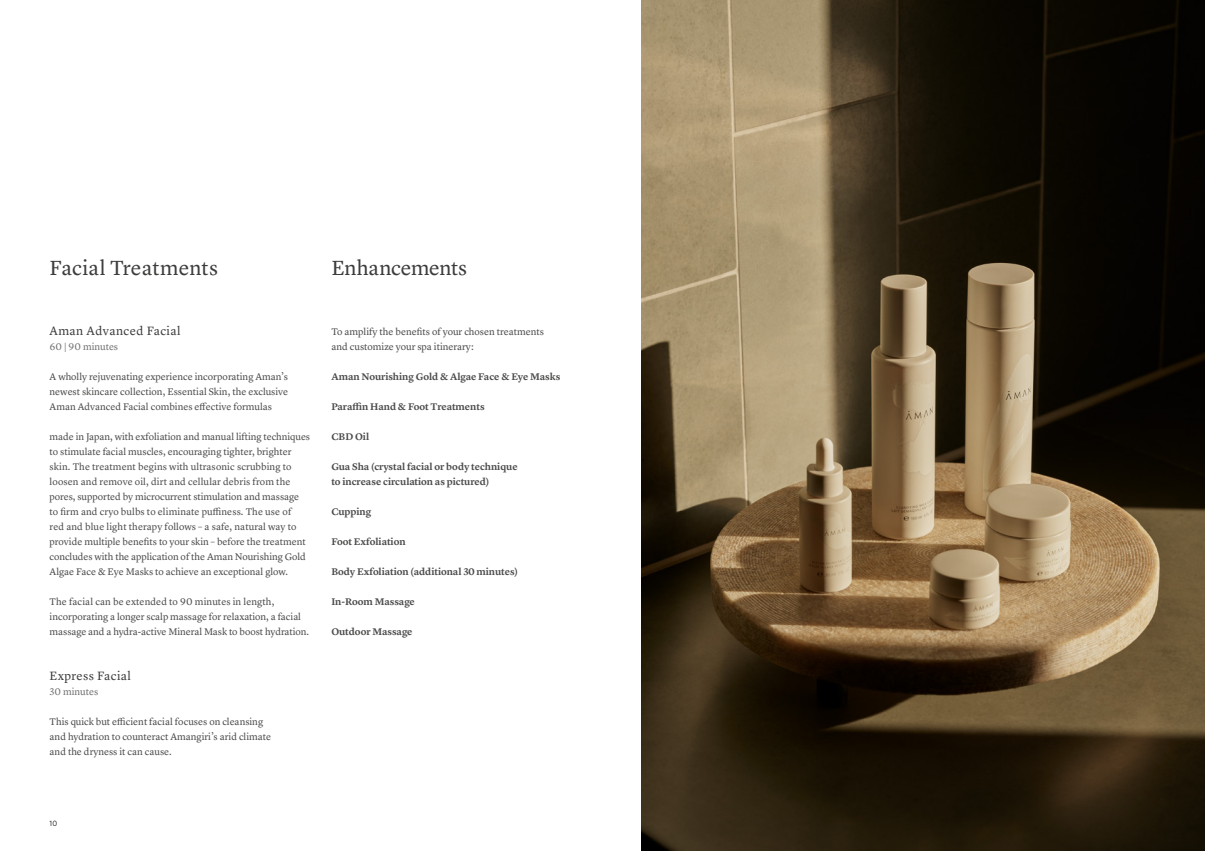
<style>
.page{position:relative;width:1205px;height:851px;background:#fff}
.page>*{position:absolute;margin:0;border:0;box-sizing:border-box;transform-origin:0 0}
.t1{font:21.25px "Lyon Text Aman Regular";color:#3c3c3b}
.t2{font:12.5px "Lyon Text Aman Regular";letter-spacing:.03em;color:#3c3c3b}
.t3{font:10px/15px "Lyon Text Aman Regular";color:#4a4a49}
.t4{font:10px/15px "Lyon Text Aman Semibold";letter-spacing:-.005em;color:#4a4a49}
.t5{font:10px "Lyon Text Aman Regular";color:#706f6f}
.t6{font:7.75px "Whitney";color:#000}
</style>
<div class="page">
<img style="left:641px;top:0;width:564px;height:850px">
<h1 class="t1" style="left:50px;top:251px;width:170px">Facial Treatments</h1>
<p class="t2" style="left:50px;top:321px;width:133px">Aman Advanced Facial</p>
<p class="t5" style="left:50px;top:339px;width:70px">60 | 90 minutes</p>
<p class="t3" style="left:50px;top:368px;width:240px;text-align:justify">A wholly rejuvenating experience incorporating Aman’s newest skincare collection, Essential Skin, the exclusive Aman Advanced Facial combines effective formulas</p>
<p class="t3" style="left:50px;top:428px;width:262px">made in Japan, with exfoliation and manual lifting techniques to stimulate facial muscles, encouraging tighter, brighter skin. The treatment begins with ultrasonic scrubbing to loosen and remove oil, dirt and cellular debris from the pores, supported by microcurrent stimulation and massage to firm and cryo bulbs to eliminate puffiness. The use of<br>red and blue light therapy follows – a safe, natural way to provide multiple benefits to your skin – before the treatment concludes with the application of the Aman Nourishing Gold Algae Face &amp; Eye Masks to achieve an exceptional glow.</p>
<p class="t3" style="left:50px;top:593px;width:261px">The facial can be extended to 90 minutes in length, incorporating a longer scalp massage for relaxation, a facial massage and a hydra-active Mineral Mask to boost hydration.</p>
<p class="t2" style="left:50px;top:666px;width:83px">Express Facial</p>
<p class="t5" style="left:50px;top:684px;width:50px">30 minutes</p>
<p class="t3" style="left:50px;top:713px;width:223px">This quick but efficient facial focuses on cleansing and hydration to counteract Amangiri’s arid climate and the dryness it can cause.</p>
<h1 class="t1" style="left:331px;top:251px;width:137px">Enhancements</h1>
<p class="t3" style="left:331px;top:323px;width:214px">To amplify the benefits of your chosen treatments and customize your spa itinerary:</p>
<p class="t4" style="left:331px;top:368px;width:230px">Aman Nourishing Gold &amp; Algae Face &amp; Eye Masks</p>
<p class="t4" style="left:331px;top:398px;width:155px">Paraffin Hand &amp; Foot Treatments</p>
<p class="t4" style="left:331px;top:428px;width:39px">CBD Oil</p>
<p class="t4" style="left:331px;top:458px;width:188px">Gua Sha (crystal facial or body technique to increase circulation as pictured)</p>
<p class="t4" style="left:331px;top:503px;width:41px">Cupping</p>
<p class="t4" style="left:331px;top:533px;width:76px">Foot Exfoliation</p>
<p class="t4" style="left:331px;top:563px;width:188px">Body Exfoliation (additional 30 minutes)</p>
<p class="t4" style="left:331px;top:593px;width:85px">In-Room Massage</p>
<p class="t4" style="left:331px;top:623px;width:83px">Outdoor Massage</p>
<p class="t6" style="left:50px;top:817px;width:9px">10</p>
</div>
